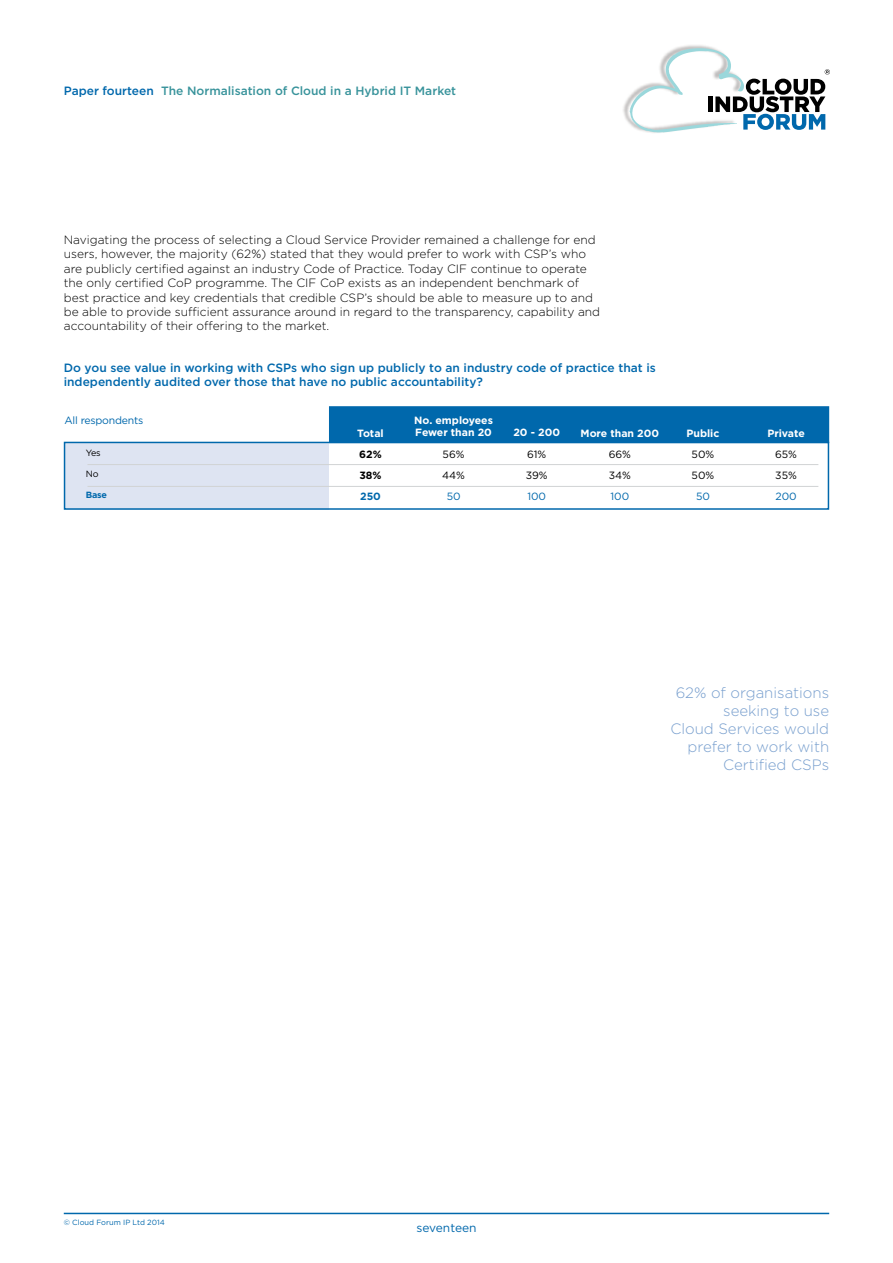
<style>
.page{position:relative;width:893px;height:1263px;background:#fff}
.page>*{position:absolute;margin:0;border:0;box-sizing:border-box;transform-origin:0 0}
.t1{font:300 15px/18px "Gotham";color:#789fce;text-align:right}
.t2{font:300 12px/14.4px "Gotham";color:#000}
.t3{font:500 12px/14.4px "Gotham";color:#0068ac}
.t4{font:500 12px "Gotham";color:#38939b}
.t5{font:12px "Gotham";color:#0068ac}
.t6{font:700 10.5px/12.6px "Gotham";color:#fff}
.t7{font:10.5px/21.1px "Gotham";color:#000}
.t8{font:10.5px "Gotham";letter-spacing:-.02em;color:#0068ac}
.t9{font:700 10.5px/21.1px "Gotham";color:#000}
.t10{font:700 10.5px "Gotham";color:#0068ac}
.t11{font:9px "Gotham";color:#000}
.t12{font:700 9px "Gotham";color:#0068ac}
.t13{font:7.5px "Gotham";color:#0068ac}
.s1{color:#0068ac}
</style>
<div class="page">
<img style="left:623px;top:45px;width:90px;height:79px">
<svg style="left:630px;top:48px;width:200px;height:85px"></svg>
<hr style="left:64px;top:1213px;width:765px;height:1px;background:#0068ac">
<div style="left:65px;top:442px;width:264px;height:68px;background:#dee4f2"></div>
<div style="left:329px;top:406px;width:500px;height:37px;background:#0068ac;border:2px solid #0068ac"></div>
<hr style="left:87px;top:464px;width:731px;height:1px;background:#d1d3d4">
<div style="left:64px;top:442px;width:765px;height:68px;border:2px solid #0068ac"></div>
<hr style="left:87px;top:486px;width:731px;height:1px;background:#d1d3d4">
<p class="t4" style="left:64px;top:84px;width:394px"><span class="s1">Paper fourteen</span> The Normalisation of Cloud in a Hybrid IT Market</p>
<p class="t2" style="left:64px;top:232px;width:538px">Navigating the process of selecting a Cloud Service Provider remained a challenge for end users, however, the majority (62%) stated that they would prefer to work with CSP’s who are publicly certified against an industry Code of Practice. Today CIF continue to operate the only certified CoP programme. The CIF CoP exists as an independent benchmark of best practice and key credentials that credible CSP’s should be able to measure up to and be able to provide sufficient assurance around in regard to the transparency, capability and accountability of their offering to the market.</p>
<p class="t3" style="left:64px;top:360px;width:593px">Do you see value in working with CSPs who sign up publicly to an industry code of practice that is independently audited over those that have no public accountability?</p>
<p class="t8" style="left:65px;top:414px;width:80px">All respondents</p>
<p class="t11" style="left:86px;top:448px;width:16px">Yes</p>
<p class="t11" style="left:86px;top:469px;width:14px">No</p>
<p class="t12" style="left:86px;top:490px;width:23px">Base</p>
<p class="t6" style="left:357px;top:426px;width:28px">Total</p>
<p class="t9" style="left:359px;top:443px;width:24px">62%<br>38%</p>
<p class="t10" style="left:360px;top:490px;width:22px">250</p>
<p class="t6" style="left:414px;top:413px;width:80px">No. employees<br>Fewer than 20</p>
<p class="t7" style="left:442px;top:443px;width:24px">56%<br>44%</p>
<p class="t8" style="left:447px;top:490px;width:15px">50</p>
<p class="t6" style="left:513px;top:426px;width:48px">20 - 200</p>
<p class="t7" style="left:526px;top:443px;width:23px">61%<br>39%</p>
<p class="t8" style="left:527px;top:490px;width:20px">100</p>
<p class="t6" style="left:581px;top:426px;width:80px">More than 200</p>
<p class="t7" style="left:609px;top:443px;width:24px">66%<br>34%</p>
<p class="t8" style="left:610px;top:490px;width:20px">100</p>
<p class="t6" style="left:686px;top:426px;width:35px">Public</p>
<p class="t7" style="left:692px;top:443px;width:24px">50%<br>50%</p>
<p class="t8" style="left:696px;top:490px;width:15px">50</p>
<p class="t6" style="left:767px;top:426px;width:39px">Private</p>
<p class="t7" style="left:775px;top:443px;width:23px">65%<br>35%</p>
<p class="t8" style="left:775px;top:490px;width:23px">200</p>
<p class="t1" style="left:670px;top:684px;width:160px">62% of organisations seeking to use<br>Cloud Services would prefer to work with<br>Certified CSPs</p>
<p class="t13" style="left:64px;top:1218px;width:102px">© Cloud Forum IP Ltd 2014</p>
<p class="t5" style="left:416px;top:1221px;width:62px">seventeen</p>
</div>
